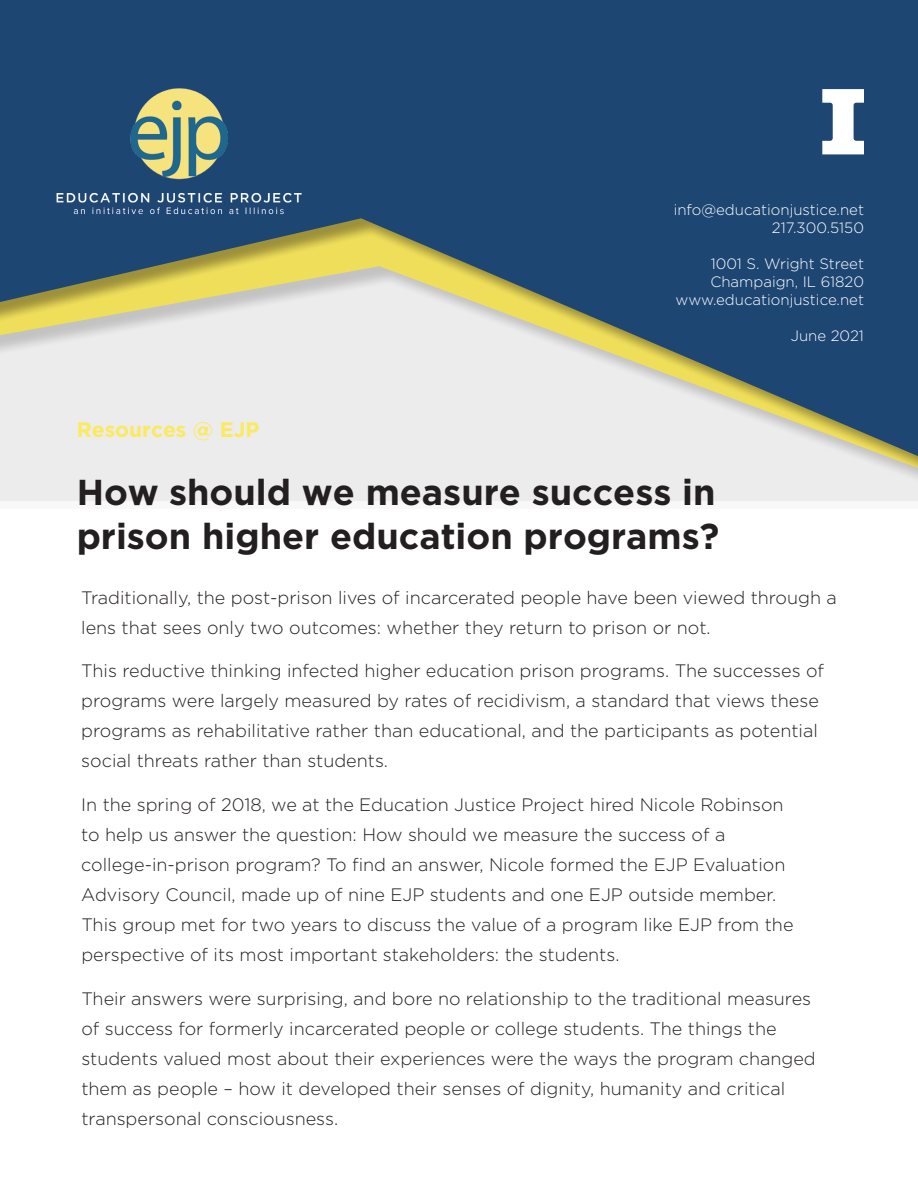
<style>
.page{position:relative;width:918px;height:1188px;background:#fff}
.page>*{position:absolute;margin:0;border:0;box-sizing:border-box;transform-origin:0 0}
.t1{font:700 36px/43.2px "Gotham";color:#231f20}
.t2{font:700 21px "Gotham";color:#fbea5f}
.t3{font:300 18px/30px "Gotham";color:#231f20}
.t4{font:300 15px/18px "Gotham";color:#fff;text-align:right}
</style>
<div class="page">
<div style="left:0;top:0;width:918px;height:501px;background:#ececec"></div>
<svg style="left:0;top:0;width:918px;height:456px;fill:#1e4672"></svg>
<svg style="left:822px;top:89px;width:42px;height:65px;background:#bcc7d5"></svg>
<img style="left:42px;top:39px;width:274px;height:198px">
<p class="t2" style="left:77px;top:417px;width:184px">Resources @ EJP</p>
<p class="t4" style="left:674px;top:201px;width:192px">info@educationjustice.net<br>217.300.5150</p>
<p class="t4" style="left:676px;top:255px;width:190px">1001 S. Wright Street<br>Champaign, IL 61820 www.educationjustice.net</p>
<p class="t4" style="left:791px;top:327px;width:75px">June 2021</p>
<h1 class="t1" style="left:77px;top:470px;width:644px">How should we measure success in prison higher education programs?</h1>
<p class="t3" style="left:81px;top:582px;width:757px">Traditionally, the post-prison lives of incarcerated people have been viewed through a lens that sees only two outcomes: whether they return to prison or not.</p>
<p class="t3" style="left:81px;top:656px;width:744px">This reductive thinking infected higher education prison programs. The successes of programs were largely measured by rates of recidivism, a standard that views these programs as rehabilitative rather than educational, and the participants as potential social threats rather than students.</p>
<p class="t3" style="left:81px;top:789px;width:714px">In the spring of 2018, we at the Education Justice Project hired Nicole Robinson to help us answer the question: How should we measure the success of a college-in-prison program? To find an answer, Nicole formed the EJP Evaluation Advisory Council, made up of nine EJP students and one EJP outside member.<br>This group met for two years to discuss the value of a program like EJP from the perspective of its most important stakeholders: the students.</p>
<p class="t3" style="left:81px;top:983px;width:736px">Their answers were surprising, and bore no relationship to the traditional measures of success for formerly incarcerated people or college students. The things the students valued most about their experiences were the ways the program changed them as people – how it developed their senses of dignity, humanity and critical transpersonal consciousness.</p>
</div>
